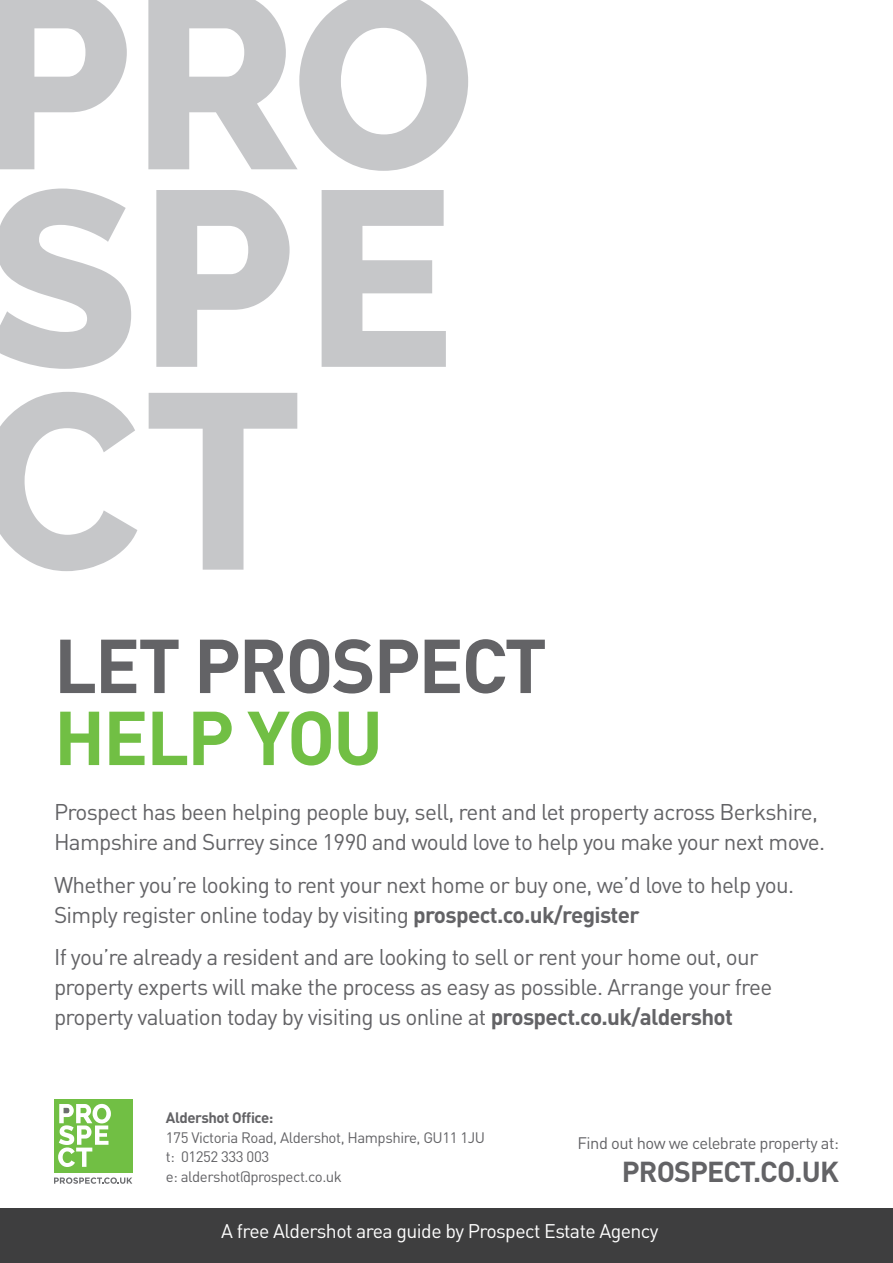
<style>
.page{position:relative;width:893px;height:1263px;background:#fff}
.page>*{position:absolute;margin:0;border:0;box-sizing:border-box;transform-origin:0 0}
.t1{font:700 75px "DIN Pro";letter-spacing:-.03em;color:#636366}
.t2{font:700 75px "DIN Pro";letter-spacing:-.03em;color:#71bf44}
.t3{font:700 28.5px "DIN";letter-spacing:-.03em;color:#636366}
.t4{font:22.5px/30px "DIN Pro";letter-spacing:-.03em;color:#636366}
.t5{font:19.5px "DIN Pro";letter-spacing:-.03em;color:#fff}
.t6{font:16.5px "DIN";letter-spacing:-.03em;color:#636366}
.t7{font:15px/19.5px "DIN";letter-spacing:-.03em;color:#636366}
.t8{font:700 15px "DIN";letter-spacing:-.03em;color:#636366}
.s1{font-weight:700}
</style>
<div class="page">
<svg style="left:148px;top:0;width:320px;height:171px"></svg>
<svg style="left:0;top:188px;width:131px;height:181px"></svg>
<svg style="left:156px;top:190px;width:134px;height:177px"></svg>
<svg style="left:322px;top:190px;width:124px;height:177px"></svg>
<svg style="left:0;top:392px;width:137px;height:179px"></svg>
<svg style="left:149px;top:393px;width:148px;height:177px"></svg>
<svg style="left:0;top:0;width:127px;height:169px"></svg>
<div style="left:0;top:1209px;width:893px;height:54px;background:#3e3e3f"></div>
<div style="left:54px;top:1099px;width:78px;height:73px;background:#71bf44"></div>
<svg style="left:54px;top:1177px;width:78px;height:7px"></svg>
<svg style="left:58px;top:1104px;width:53px;height:63px"></svg>
<h1 class="t1" style="left:54px;top:615px;width:495px">LET PROSPECT</h1>
<h1 class="t2" style="left:54px;top:687px;width:331px">HELP YOU</h1>
<p class="t4" style="left:54px;top:796px;width:773px">Prospect has been helping people buy, sell, rent and let property across Berkshire,<br>Hampshire and Surrey since 1990 and would love to help you make your next move.</p>
<p class="t4" style="left:54px;top:868px;width:742px">Whether you’re looking to rent your next home or buy one, we’d love to help you.<br>Simply register online today by visiting <span class="s1">prospect.co.uk/register</span></p>
<p class="t4" style="left:54px;top:941px;width:720px">If you’re already a resident and are looking to sell or rent your home out, our property experts will make the process as easy as possible. Arrange your free property valuation today by visiting us online at <span class="s1">prospect.co.uk/aldershot</span></p>
<p class="t8" style="left:166px;top:1108px;width:109px">Aldershot Office:</p>
<p class="t7" style="left:166px;top:1127px;width:321px">175 Victoria Road, Aldershot, Hampshire, GU11 1JU t: 01252 333 003<br>e: aldershot@prospect.co.uk</p>
<p class="t6" style="left:578px;top:1132px;width:263px">Find out how we celebrate property at:</p>
<p class="t3" style="left:622px;top:1153px;width:219px">PROSPECT.CO.UK</p>
<p class="t5" style="left:221px;top:1217px;width:439px">A free Aldershot area guide by Prospect Estate Agency</p>
</div>
